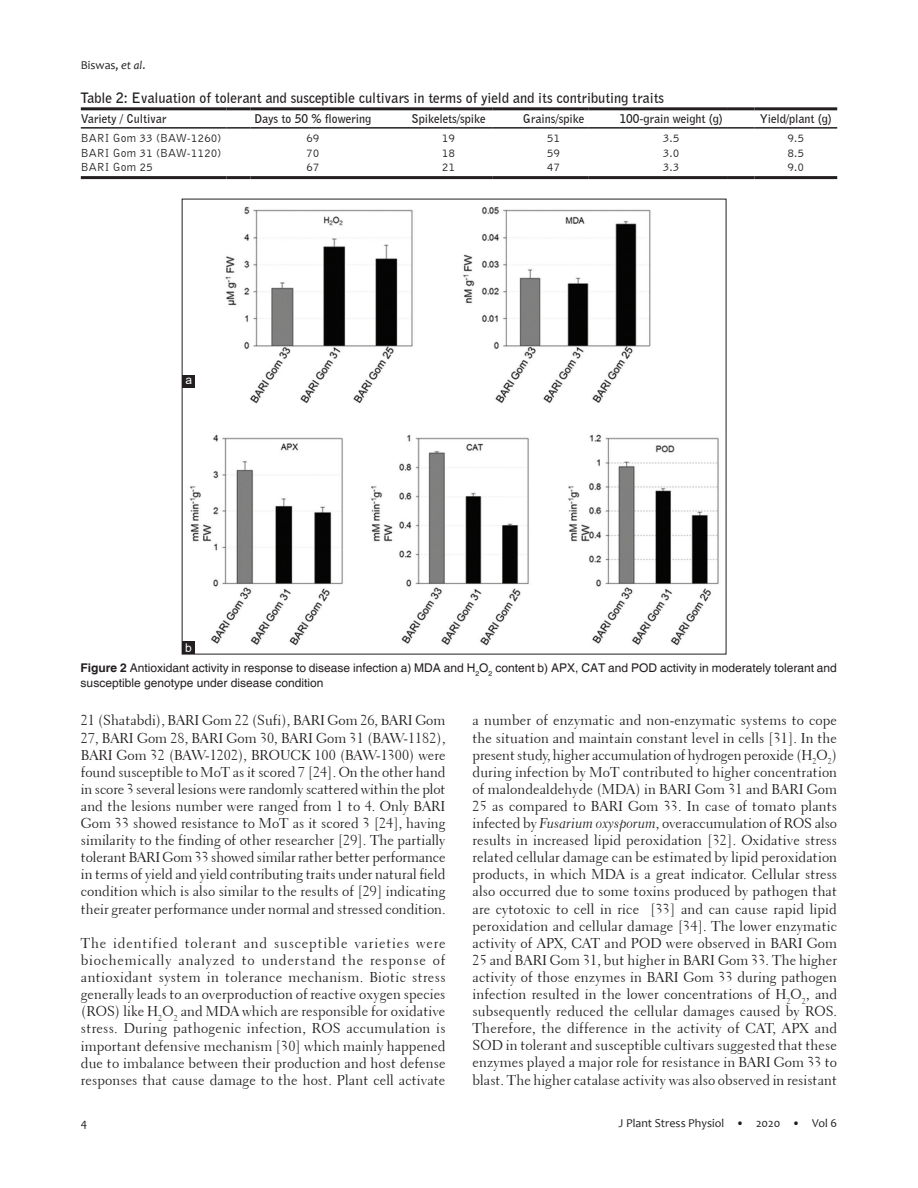
<style>
.page{position:relative;width:918px;height:1188px;background:#fff}
.page>*{position:absolute;margin:0;border:0;box-sizing:border-box;transform-origin:0 0}
.TX{font:14.25px/17.1px "Transitional 521 BT Roman A";color:#231f20;text-align:justify}
.TT{font:700 14.25px "Bell Gothic BT";color:#231f20}
.FGC{font:12px/15px "Helvetica";color:#231f20}
.TCH{font:700 12px "Bell Gothic BT";color:#231f20}
.TB{font:12px "Bell Gothic BT";color:#231f20}
.t1{font:12px "Candara";color:#231f20}
.TBL{font:12px "Bell Gothic BT";color:#231f20}
.LABEL{font:12px "Arial";color:#fff}
.s1{font-style:italic}
.s2{font-weight:700}
.s3{font-family:"Transitional 521 BT Cursive A"}
</style>
<div class="page">
<hr style="left:81px;top:176px;width:145px;height:3px;background:#231f20">
<hr style="left:226px;top:176px;width:24px;height:3px;background:#231f20">
<hr style="left:250px;top:176px;width:125px;height:3px;background:#231f20">
<hr style="left:375px;top:176px;width:30px;height:3px;background:#231f20">
<hr style="left:405px;top:176px;width:87px;height:3px;background:#231f20">
<hr style="left:492px;top:176px;width:27px;height:3px;background:#231f20">
<hr style="left:519px;top:176px;width:69px;height:3px;background:#231f20">
<hr style="left:588px;top:176px;width:27px;height:3px;background:#231f20">
<hr style="left:615px;top:176px;width:112px;height:3px;background:#231f20">
<hr style="left:727px;top:176px;width:28px;height:3px;background:#231f20">
<hr style="left:754px;top:176px;width:83px;height:3px;background:#231f20">
<hr style="left:81px;top:127px;width:145px;height:2px;background:#231f20">
<hr style="left:226px;top:127px;width:24px;height:2px;background:#231f20">
<hr style="left:250px;top:127px;width:125px;height:2px;background:#231f20">
<hr style="left:375px;top:127px;width:30px;height:2px;background:#231f20">
<hr style="left:405px;top:127px;width:87px;height:2px;background:#231f20">
<hr style="left:492px;top:127px;width:27px;height:2px;background:#231f20">
<hr style="left:519px;top:127px;width:69px;height:2px;background:#231f20">
<hr style="left:588px;top:127px;width:27px;height:2px;background:#231f20">
<hr style="left:615px;top:127px;width:112px;height:2px;background:#231f20">
<hr style="left:727px;top:127px;width:28px;height:2px;background:#231f20">
<hr style="left:754px;top:127px;width:83px;height:2px;background:#231f20">
<hr style="left:81px;top:107px;width:145px;height:3px;background:#231f20">
<hr style="left:226px;top:107px;width:24px;height:3px;background:#231f20">
<hr style="left:250px;top:107px;width:125px;height:3px;background:#231f20">
<hr style="left:375px;top:107px;width:30px;height:3px;background:#231f20">
<hr style="left:405px;top:107px;width:87px;height:3px;background:#231f20">
<hr style="left:492px;top:107px;width:27px;height:3px;background:#231f20">
<hr style="left:519px;top:107px;width:69px;height:3px;background:#231f20">
<hr style="left:588px;top:107px;width:27px;height:3px;background:#231f20">
<hr style="left:615px;top:107px;width:112px;height:3px;background:#231f20">
<hr style="left:727px;top:107px;width:28px;height:3px;background:#231f20">
<hr style="left:754px;top:107px;width:83px;height:3px;background:#231f20">
<img style="left:190px;top:207px;width:529px;height:439px">
<div style="left:182px;top:641px;width:13px;height:13px;background:#231f20"></div>
<div style="left:183px;top:375px;width:12px;height:13px;background:#231f20"></div>
<p class="t1" style="left:81px;top:58px;width:66px">Biswas, <span class="s1">et al</span>.</p>
<p class="TT" style="left:81px;top:88px;width:585px">Table 2: Evaluation of tolerant and susceptible cultivars in terms of yield and its contributing traits</p>
<p class="TCH" style="left:81px;top:110px;width:87px">Variety / Cultivar</p>
<p class="TCH" style="left:254px;top:110px;width:118px">Days to 50 % flowering</p>
<p class="TCH" style="left:412px;top:110px;width:75px">Spikelets/spike</p>
<p class="TCH" style="left:523px;top:110px;width:63px">Grains/spike</p>
<p class="TCH" style="left:619px;top:110px;width:105px">100-grain weight (g)</p>
<p class="TCH" style="left:760px;top:110px;width:74px">Yield/plant (g)</p>
<p class="TB" style="left:81px;top:131px;width:142px">BARI Gom 33 (BAW-1260)</p>
<p class="TB" style="left:306px;top:131px;width:15px">69</p>
<p class="TB" style="left:442px;top:131px;width:15px">19</p>
<p class="TB" style="left:547px;top:131px;width:15px">51</p>
<p class="TB" style="left:663px;top:131px;width:18px">3.5</p>
<p class="TB" style="left:788px;top:131px;width:18px">9.5</p>
<p class="TB" style="left:81px;top:145px;width:142px">BARI Gom 31 (BAW-1120)</p>
<p class="TB" style="left:306px;top:145px;width:15px">70</p>
<p class="TB" style="left:442px;top:145px;width:15px">18</p>
<p class="TB" style="left:547px;top:145px;width:15px">59</p>
<p class="TB" style="left:663px;top:145px;width:18px">3.0</p>
<p class="TB" style="left:788px;top:145px;width:18px">8.5</p>
<p class="TBL" style="left:81px;top:160px;width:73px">BARI Gom 25</p>
<p class="TBL" style="left:306px;top:160px;width:15px">67</p>
<p class="TBL" style="left:442px;top:160px;width:15px">21</p>
<p class="TBL" style="left:547px;top:160px;width:15px">47</p>
<p class="TBL" style="left:663px;top:160px;width:18px">3.3</p>
<p class="TBL" style="left:788px;top:160px;width:18px">9.0</p>
<p class="LABEL" style="left:186px;top:372px;width:8px">a</p>
<p class="LABEL" style="left:185px;top:639px;width:8px">b</p>
<p class="FGC" style="left:81px;top:661px;width:758px"><span class="s2">Figure 2</span> Antioxidant activity in response to disease infection a) MDA and H<sub>2</sub>O<sub>2</sub> content b) APX, CAT and POD activity in moderately tolerant and susceptible genotype under disease condition</p>
<p class="TX" style="left:81px;top:712px;width:366px">21 (Shatabdi), BARI Gom 22 (Sufi), BARI Gom 26, BARI Gom 27, BARI Gom 28, BARI Gom 30, BARI Gom 31 (BAW-1182), BARI Gom 32 (BAW-1202), BROUCK 100 (BAW-1300) were found susceptible to MoT as it scored 7 [24]. On the other hand in score 3 several lesions were randomly scattered within the plot and the lesions number were ranged from 1 to 4. Only BARI Gom 33 showed resistance to MoT as it scored 3 [24], having similarity to the finding of other researcher [29]. The partially tolerant BARI Gom 33 showed similar rather better performance in terms of yield and yield contributing traits under natural field condition which is also similar to the results of [29] indicating their greater performance under normal and stressed condition.</p>
<p class="TX" style="left:81px;top:935px;width:366px">The identified tolerant and susceptible varieties were biochemically analyzed to understand the response of antioxidant system in tolerance mechanism. Biotic stress generally leads to an overproduction of reactive oxygen species (ROS) like H<sub>2</sub>O<sub>2</sub> and MDA which are responsible for oxidative stress. During pathogenic infection, ROS accumulation is important defensive mechanism [30] which mainly happened due to imbalance between their production and host defense responses that cause damage to the host. Plant cell activate</p>
<p class="TX" style="left:473px;top:712px;width:366px">a number of enzymatic and non-enzymatic systems to cope the situation and maintain constant level in cells [31]. In the present study, higher accumulation of hydrogen peroxide (H<sub>2</sub>O<sub>2</sub>) during infection by MoT contributed to higher concentration of malondealdehyde (MDA) in BARI Gom 31 and BARI Gom 25 as compared to BARI Gom 33. In case of tomato plants infected by <span class="s3">Fusarium oxysporum</span>, overaccumulation of ROS also results in increased lipid peroxidation [32]. Oxidative stress related cellular damage can be estimated by lipid peroxidation products, in which MDA is a great indicator. Cellular stress also occurred due to some toxins produced by pathogen that are cytotoxic to cell in rice [33] and can cause rapid lipid peroxidation and cellular damage [34]. The lower enzymatic activity of APX, CAT and POD were observed in BARI Gom 25 and BARI Gom 31, but higher in BARI Gom 33. The higher activity of those enzymes in BARI Gom 33 during pathogen infection resulted in the lower concentrations of H<sub>2</sub>O<sub>2</sub>, and subsequently reduced the cellular damages caused by ROS.<br>Therefore, the difference in the activity of CAT, APX and SOD in tolerant and susceptible cultivars suggested that these enzymes played a major role for resistance in BARI Gom 33 to blast. The higher catalase activity was also observed in resistant</p>
<p class="t1" style="left:81px;top:1115px;width:8px">4</p>
<p class="t1" style="left:619px;top:1115px;width:220px">J Plant Stress Physiol • 2020 • Vol 6</p>
</div>
